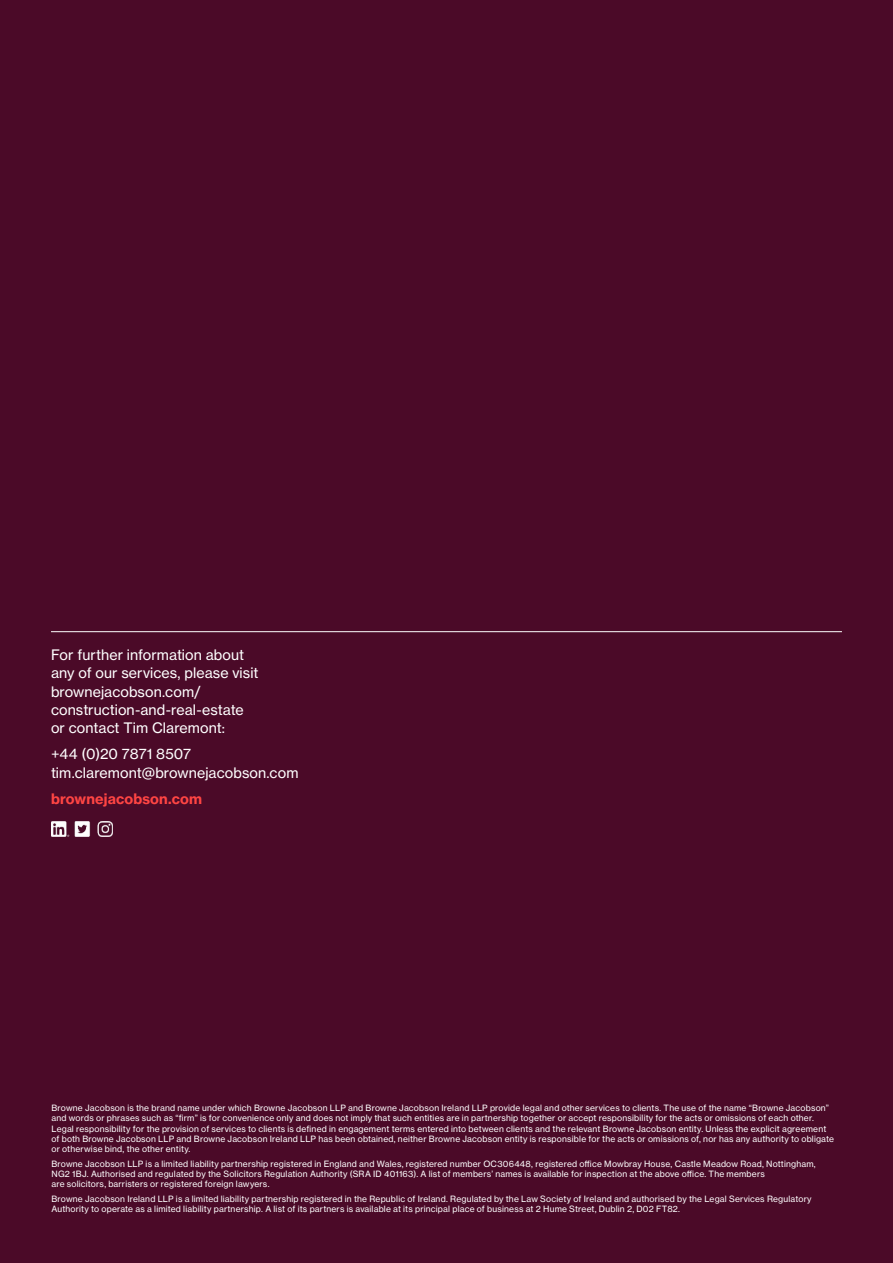
<style>
.page{position:relative;width:893px;height:1263px;background:#4b0a28}
.page>*{position:absolute;margin:0;border:0;box-sizing:border-box;transform-origin:0 0}
.t1{font:14.25px/18.3px "N Haas Grotesk TX Pro 55 Rg";letter-spacing:.005em;color:#fff}
.t2{font:14.25px "N Haas Grotesk TX Pro 75 Bd";letter-spacing:.01em;color:#ff4543}
.t3{font:8.55px/10.2px "N Haas Grotesk TX Pro 55 Rg";letter-spacing:.02em;color:#fff}
</style>
<div class="page">
<img style="left:52px;top:822px;width:60px;height:15px">
<hr style="left:51px;top:631px;width:791px;height:1px;background:#fff">
<h1 class="t1" style="left:51px;top:646px;width:209px">For further information about any of our services, please visit brownejacobson.com/ construction-and-real-estate or contact Tim Claremont:</h1>
<h1 class="t1" style="left:51px;top:745px;width:249px">+44 (0)20 7871 8507 tim.claremont@brownejacobson.com</h1>
<h1 class="t2" style="left:51px;top:790px;width:153px">brownejacobson.com</h1>
<p class="t3" style="left:51px;top:1103px;width:784px">Browne Jacobson is the brand name under which Browne Jacobson LLP and Browne Jacobson Ireland LLP provide legal and other services to clients. The use of the name “Browne Jacobson” and words or phrases such as “firm” is for convenience only and does not imply that such entities are in partnership together or accept responsibility for the acts or omissions of each other.<br>Legal responsibility for the provision of services to clients is defined in engagement terms entered into between clients and the relevant Browne Jacobson entity. Unless the explicit agreement of both Browne Jacobson LLP and Browne Jacobson Ireland LLP has been obtained, neither Browne Jacobson entity is responsible for the acts or omissions of, nor has any authority to obligate or otherwise bind, the other entity.</p>
<p class="t3" style="left:51px;top:1158px;width:766px">Browne Jacobson LLP is a limited liability partnership registered in England and Wales, registered number OC306448, registered office Mowbray House, Castle Meadow Road, Nottingham,<br>NG2 1BJ. Authorised and regulated by the Solicitors Regulation Authority (SRA ID 401163). A list of members’ names is available for inspection at the above office. The members<br>are solicitors, barristers or registered foreign lawyers.</p>
<p class="t3" style="left:51px;top:1193px;width:762px">Browne Jacobson Ireland LLP is a limited liability partnership registered in the Republic of Ireland. Regulated by the Law Society of Ireland and authorised by the Legal Services Regulatory<br>Authority to operate as a limited liability partnership. A list of its partners is available at its principal place of business at 2 Hume Street, Dublin 2, D02 FT82.</p>
</div>
